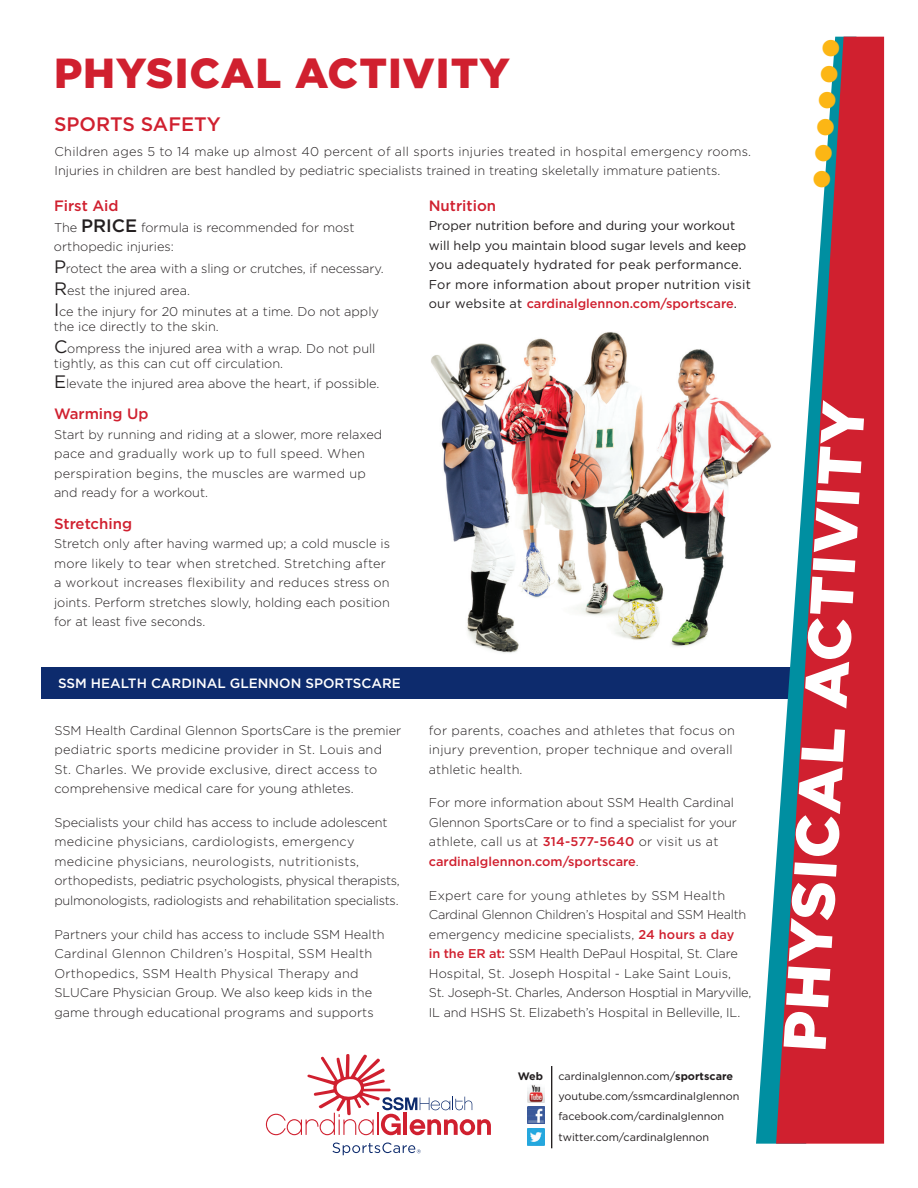
<style>
.page{position:relative;width:918px;height:1188px;background:#fff}
.page>*{position:absolute;margin:0;border:0;box-sizing:border-box;transform-origin:0 0}
.t1{font:900 60px "Gotham";color:#fff}
.t2{font:900 42px "Gotham";letter-spacing:.025em;color:#d0202f}
.t3{font:500 19.5px "Gotham";color:#d0202f}
.t4{font:500 15px "Gotham";color:#d0202f}
.t5{font:500 13.5px "Gotham";color:#fff}
.t6{font:300 12.75px/19.5px "Gotham";color:#231f20}
.t7{font:12.75px/19.5px "Gotham";color:#231f20}
.t8{font:300 12.75px/19.5px "Gotham";letter-spacing:.02em;color:#231f20}
.t9{font:10.8px/20.2px "Gotham";color:#231f20}
.t10{font:700 10.8px "Gotham";color:#231f20}
.s1{font-weight:500;font-size:18px}
.s2{font-weight:400;font-size:18px}
.s3{font-weight:500;color:#d0202f}
.s4{font-weight:700}
</style>
<div class="page">
<img style="left:427px;top:332px;width:329px;height:336px">
<div style="left:42px;top:668px;width:774px;height:31px;background:#0d2b6d"></div>
<svg style="left:756px;top:427px;width:20px;height:717px"></svg>
<svg style="left:776px;top:37px;width:108px;height:1107px;fill:#d0202f"></svg>
<img style="left:527px;top:1107px;width:18px;height:17px">
<img style="left:527px;top:1128px;width:18px;height:18px">
<img style="left:527px;top:1085px;width:18px;height:17px">
<hr style="left:551px;top:1066px;width:1px;height:82px;background:#231f20">
<svg style="left:266px;top:1054px;width:225px;height:81px"></svg>
<svg style="left:332px;top:1143px;width:89px;height:12px"></svg>
<svg style="left:813px;top:39px;width:27px;height:149px"></svg>
<h2 class="t2" style="left:54px;top:44px;width:457px">PHYSICAL ACTIVITY</h2>
<h3 class="t3" style="left:54px;top:112px;width:168px">SPORTS SAFETY</h3>
<p class="t6" style="left:55px;top:141px;width:698px">Children ages 5 to 14 make up almost 40 percent of all sports injuries treated in hospital emergency rooms.<br>Injuries in children are best handled by pediatric specialists trained in treating skeletally immature patients.</p>
<p class="t4" style="left:54px;top:195px;width:66px">First Aid</p>
<p class="t6" style="left:54px;top:217px;width:302px">The <span class="s1">PRICE</span> formula is recommended for most orthopedic injuries:</p>
<p class="t6" style="left:54px;top:257px;width:331px;line-height:21.8px"><span class="s2">P</span>rotect the area with a sling or crutches, if necessary.<br><span class="s2">R</span>est the injured area.<br><span class="s2">I</span>ce the injury for 20 minutes at a time. Do not apply</p>
<p class="t6" style="left:54px;top:316px;width:323px;line-height:21.8px">the ice directly to the skin.<br><span class="s2">C</span>ompress the injured area with a wrap. Do not pull</p>
<p class="t6" style="left:54px;top:353px;width:327px">tightly, as this can cut off circulation.<br><span class="s2">E</span>levate the injured area above the heart, if possible.</p>
<p class="t4" style="left:54px;top:404px;width:96px">Warming Up</p>
<p class="t6" style="left:54px;top:424px;width:330px">Start by running and riding at a slower, more relaxed pace and gradually work up to full speed. When perspiration begins, the muscles are warmed up and ready for a workout.</p>
<p class="t4" style="left:54px;top:513px;width:80px">Stretching</p>
<p class="t6" style="left:54px;top:533px;width:338px">Stretch only after having warmed up; a cold muscle is more likely to tear when stretched. Stretching after a workout increases flexibility and reduces stress on joints. Perform stretches slowly, holding each position for at least five seconds.</p>
<p class="t4" style="left:429px;top:195px;width:69px">Nutrition</p>
<p class="t7" style="left:429px;top:216px;width:324px">Proper nutrition before and during your workout will help you maintain blood sugar levels and keep you adequately hydrated for peak performance.<br>For more information about proper nutrition visit our website at <span class="s3">cardinalglennon.com/sportscare</span>.</p>
<p class="t5" style="left:58px;top:674px;width:344px">SSM HEALTH CARDINAL GLENNON SPORTSCARE</p>
<p class="t6" style="left:54px;top:720px;width:348px">SSM Health Cardinal Glennon SportsCare is the premier pediatric sports medicine provider in St. Louis and St. Charles. We provide exclusive, direct access to comprehensive medical care for young athletes.</p>
<p class="t6" style="left:54px;top:812px;width:347px">Specialists your child has access to include adolescent medicine physicians, cardiologists, emergency medicine physicians, neurologists, nutritionists, orthopedists, pediatric psychologists, physical therapists, pulmonologists, radiologists and rehabilitation specialists.</p>
<p class="t6" style="left:54px;top:924px;width:332px">Partners your child has access to include SSM Health Cardinal Glennon Children’s Hospital, SSM Health Orthopedics, SSM Health Physical Therapy and SLUCare Physician Group. We also keep kids in the game through educational programs and supports</p>
<p class="t8" style="left:429px;top:720px;width:308px">for parents, coaches and athletes that focus on injury prevention, proper technique and overall athletic health.</p>
<p class="t6" style="left:429px;top:793px;width:310px">For more information about SSM Health Cardinal Glennon SportsCare or to find a specialist for your athlete, call us at <span class="s3">314-577-5640</span> or visit us at <span class="s3">cardinalglennon.com/sportscare</span>.</p>
<p class="t6" style="left:429px;top:885px;width:324px">Expert care for young athletes by SSM Health Cardinal Glennon Children’s Hospital and SSM Health emergency medicine specialists, <span class="s3">24 hours a day<br>in the ER at:</span> SSM Health DePaul Hospital, St. Clare Hospital, St. Joseph Hospital - Lake Saint Louis,<br>St. Joseph-St. Charles, Anderson Hosptial in Maryville, IL and HSHS St. Elizabeth’s Hospital in Belleville, IL.</p>
<p class="t10" style="left:518px;top:1069px;width:27px">Web</p>
<p class="t9" style="left:558px;top:1066px;width:182px">cardinalglennon.com/<span class="s4">sportscare </span>youtube.com/ssmcardinalglennon facebook.com/cardinalglennon twitter.com/cardinalglennon</p>
<h1 class="t1" style="left:766px;top:1050px;width:653px;rotate:-87deg">PHYSICAL ACTIVITY</h1>
</div>
